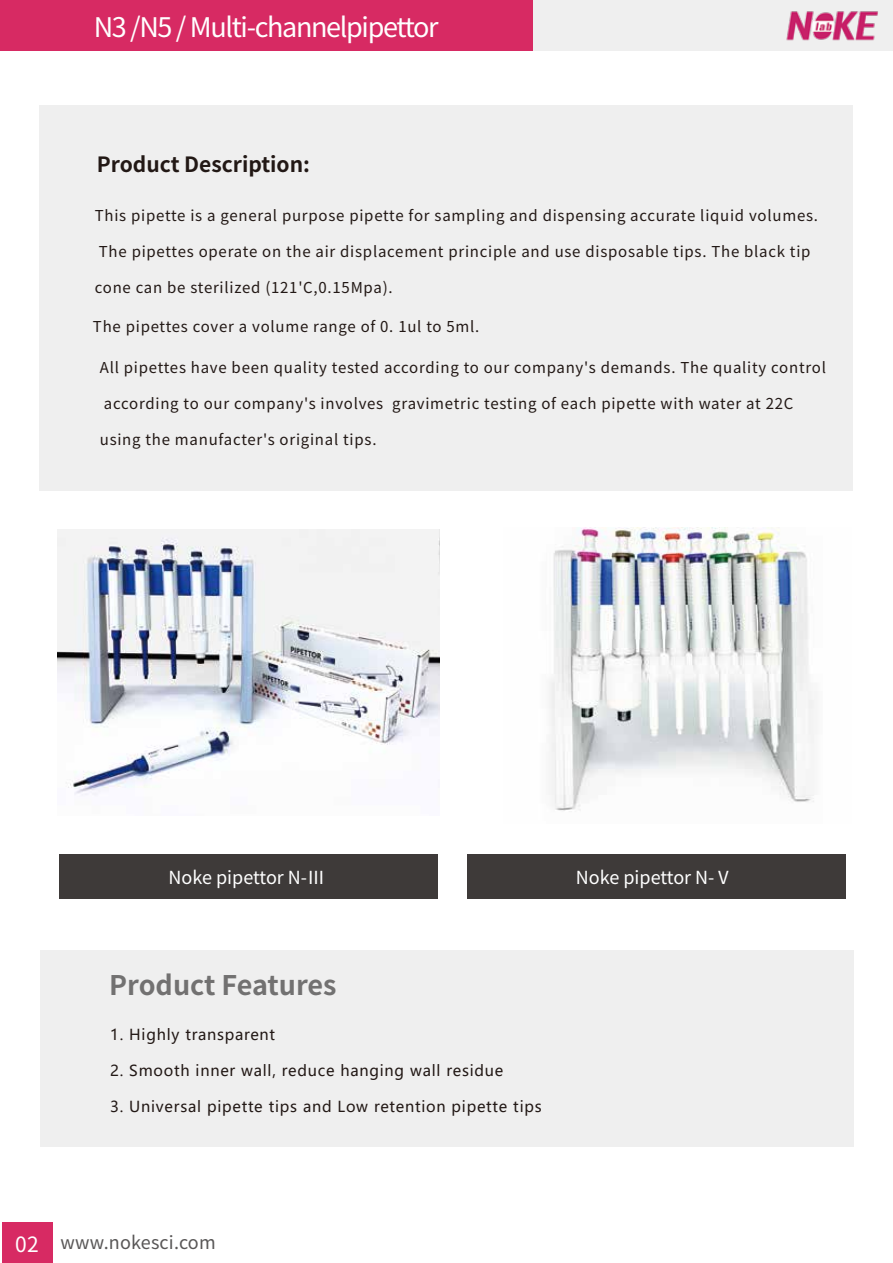
<style>
.page{position:relative;width:893px;height:1263px;background:#fff}
.page>*{position:absolute;margin:0;border:0;box-sizing:border-box;transform-origin:0 0}
.t1{font:27px "Source Han Sans CN";letter-spacing:-.05em;color:#fff}
.t2{font:700 27px "Source Han Sans CN";color:#727171}
.t3{font:700 21px "Source Han Sans CN";color:#221815}
.t4{font:18px "Source Han Sans CN";color:#fff}
.t5{font:18px "Source Han Sans CN";letter-spacing:.01em;color:#595757}
.t6{font:15px "Source Han Sans CN";letter-spacing:.05em;color:#221815}
.t7{font:15px "Microsoft Ya Hei";letter-spacing:.05em;color:#221815}
.s1{font-size:21px;color:#fff}
</style>
<div class="page">
<div style="left:60px;top:854px;width:378px;height:44px;background:#3e3a39"></div>
<div style="left:467px;top:854px;width:379px;height:44px;background:#3e3a39"></div>
<div style="left:39px;top:105px;width:814px;height:386px;background:#efefef"></div>
<div style="left:40px;top:950px;width:813px;height:196px;background:#efefef"></div>
<img style="left:549px;top:527px;width:266px;height:284px">
<img style="left:57px;top:529px;width:382px;height:267px">
<div style="left:531px;top:0;width:362px;height:50px;background:#efefef"></div>
<div style="left:0;top:0;width:532px;height:50px;background:#d72a63"></div>
<img style="left:786px;top:11px;width:92px;height:30px">
<div style="left:2px;top:1222px;width:50px;height:41px;background:#d72a63"></div>
<h1 class="t1" style="left:94px;top:12px;width:346px">N3 /N5 / Multi-channelpipettor</h1>
<h2 class="t3" style="left:97px;top:152px;width:215px">Product Description:</h2>
<p class="t6" style="left:95px;top:207px;width:725px">This pipette is a general purpose pipette for sampling and dispensing accurate liquid volumes.</p>
<p class="t6" style="left:99px;top:243px;width:713px">The pipettes operate on the air displacement principle and use disposable tips. The black tip</p>
<p class="t6" style="left:95px;top:279px;width:299px">cone can be sterilized (121'C,0.15Mpa).</p>
<p class="t6" style="left:93px;top:319px;width:388px">The pipettes cover a volume range of 0. 1ul to 5ml.</p>
<p class="t6" style="left:100px;top:359px;width:728px">All pipettes have been quality tested according to our company's demands. The quality control</p>
<p class="t6" style="left:104px;top:395px;width:691px">according to our company's involves gravimetric testing of each pipette with water at 22C</p>
<p class="t6" style="left:100px;top:431px;width:278px">using the manufacter's original tips.</p>
<p class="t4" style="left:169px;top:867px;width:158px">Noke pipettor N-Ⅲ</p>
<p class="t4" style="left:576px;top:867px;width:158px">Noke pipettor N-Ⅴ</p>
<h1 class="t2" style="left:109px;top:969px;width:229px">Product Features</h1>
<p class="t7" style="left:110px;top:1024px;width:166px">1. Highly transparent</p>
<p class="t7" style="left:110px;top:1060px;width:395px">2. Smooth inner wall, reduce hanging wall residue</p>
<p class="t7" style="left:110px;top:1096px;width:433px">3. Universal pipette tips and Low retention pipette tips</p>
<p class="t5" style="left:15px;top:1232px;width:202px"><span class="s1">02</span> www.nokesci.com</p>
</div>
